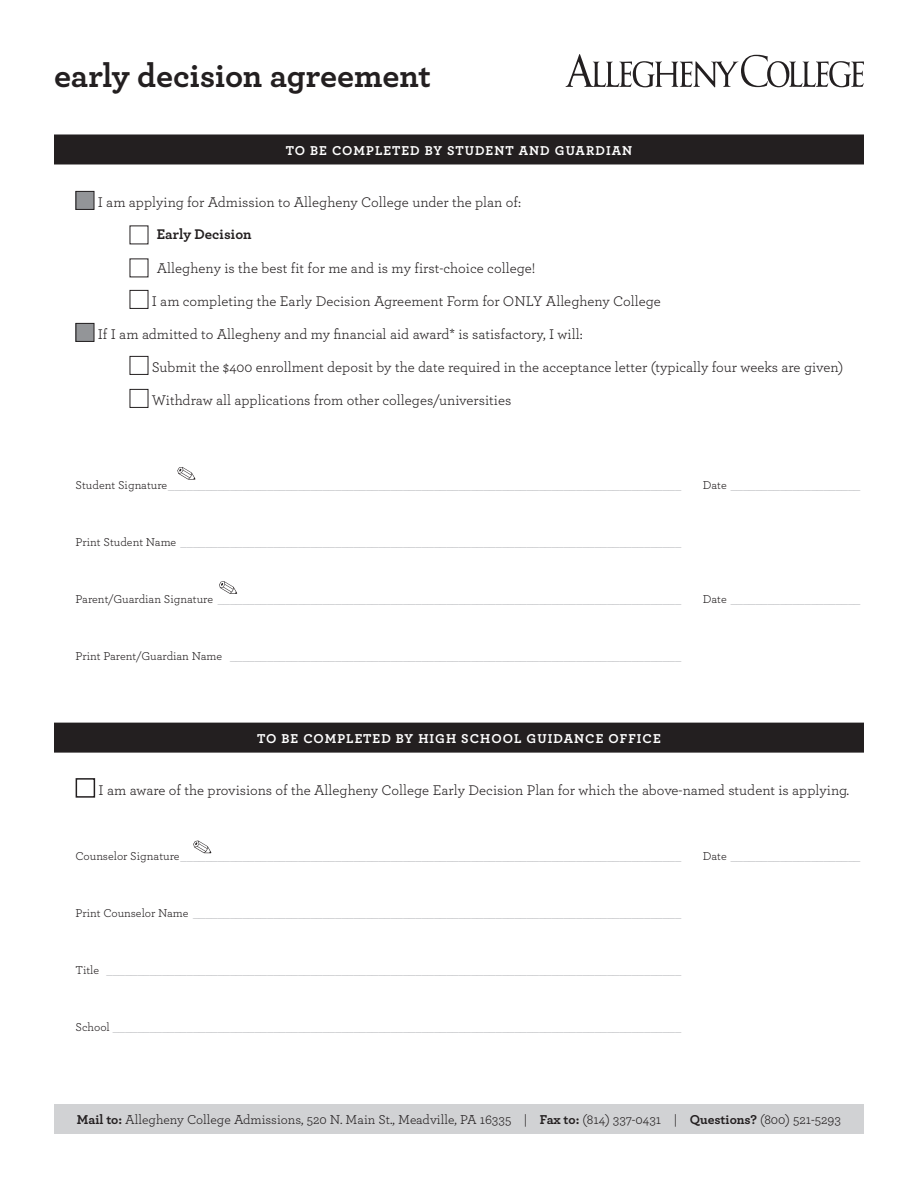
<style>
.page{position:relative;width:918px;height:1188px;background:#fff}
.page>*{position:absolute;margin:0;border:0;box-sizing:border-box;transform-origin:0 0}
.t1{font:700 33.9px "Archer";letter-spacing:-.005em;color:#231f20}
.t2{font:14.7px "Archer";color:#231f20}
.t3{font:700 14.7px "Archer";color:#231f20}
.t4{font:13.5px "Archer";color:#231f20}
.t5{font:700 13.5px "Archer";letter-spacing:.075em;color:#fff}
.t6{font:12px "Archer";color:#bcbdc0}
.s1{color:#231f20}
.s2{font-weight:700}
</style>
<div class="page">
<svg style="left:566px;top:54px;width:298px;height:34px"></svg>
<div style="left:76px;top:191px;width:18px;height:18px;background:#939598"></div>
<div style="left:76px;top:191px;width:18px;height:19px;border:1px solid #231f20"></div>
<div style="left:130px;top:290px;width:18px;height:19px;border:1px solid #231f20"></div>
<div style="left:76px;top:323px;width:18px;height:18px;background:#939598"></div>
<div style="left:76px;top:323px;width:18px;height:19px;border:1px solid #231f20"></div>
<div style="left:130px;top:356px;width:18px;height:19px;border:1px solid #231f20"></div>
<div style="left:130px;top:389px;width:18px;height:19px;border:1px solid #231f20"></div>
<div style="left:54px;top:134px;width:810px;height:30px;background:#231f20"></div>
<svg style="left:177px;top:467px;width:18px;height:13px"></svg>
<svg style="left:219px;top:581px;width:18px;height:13px"></svg>
<div style="left:54px;top:723px;width:810px;height:30px;background:#231f20"></div>
<svg style="left:193px;top:841px;width:18px;height:12px"></svg>
<div style="left:76px;top:778px;width:19px;height:20px;border:2px solid #231f20"></div>
<div style="left:54px;top:1104px;width:810px;height:30px;background:#d1d2d4"></div>
<p class="t1" style="left:54px;top:49px;width:378px">early decision agreement</p>
<p class="t5" style="left:286px;top:140px;width:348px">TO BE COMPLETED BY STUDENT AND GUARDIAN</p>
<p class="t2" style="left:98px;top:192px;width:425px">I am applying for Admission to Allegheny College under the plan of:</p>
<p class="t3" style="left:157px;top:223px;width:96px">Early Decision</p>
<p class="t2" style="left:157px;top:258px;width:380px">Allegheny is the best fit for me and is my first-choice college!</p>
<p class="t2" style="left:152px;top:291px;width:511px">I am completing the Early Decision Agreement Form for ONLY Allegheny College</p>
<p class="t2" style="left:98px;top:324px;width:486px">If I am admitted to Allegheny and my financial aid award* is satisfactory, I will:</p>
<p class="t2" style="left:152px;top:357px;width:693px">Submit the $400 enrollment deposit by the date required in the acceptance letter (typically four weeks are given)</p>
<p class="t2" style="left:152px;top:390px;width:361px">Withdraw all applications from other colleges/universities</p>
<p class="t6" style="left:76px;top:477px;width:607px"><span class="s1">Student Signature</span>___________________________________________________________________________________</p>
<p class="t6" style="left:703px;top:477px;width:159px"><span class="s1">Date</span> _____________________</p>
<p class="t6" style="left:76px;top:534px;width:607px"><span class="s1">Print Student Name</span> _________________________________________________________________________________</p>
<p class="t6" style="left:76px;top:591px;width:607px"><span class="s1">Parent/Guardian Signature</span> ___________________________________________________________________________</p>
<p class="t6" style="left:703px;top:591px;width:159px"><span class="s1">Date</span> _____________________</p>
<p class="t6" style="left:76px;top:648px;width:607px"><span class="s1">Print Parent/Guardian Name</span> _________________________________________________________________________</p>
<p class="t5" style="left:257px;top:728px;width:405px">TO BE COMPLETED BY HIGH SCHOOL GUIDANCE OFFICE</p>
<p class="t2" style="left:99px;top:780px;width:752px">I am aware of the provisions of the Allegheny College Early Decision Plan for which the above-named student is applying.</p>
<p class="t6" style="left:76px;top:848px;width:607px"><span class="s1">Counselor Signature</span>_________________________________________________________________________________</p>
<p class="t6" style="left:703px;top:848px;width:159px"><span class="s1">Date</span> _____________________</p>
<p class="t6" style="left:76px;top:905px;width:607px"><span class="s1">Print Counselor Name</span> _______________________________________________________________________________</p>
<p class="t6" style="left:76px;top:962px;width:607px"><span class="s1">Title</span> _____________________________________________________________________________________________</p>
<p class="t6" style="left:76px;top:1019px;width:607px"><span class="s1">School</span> ____________________________________________________________________________________________</p>
<p class="t4" style="left:77px;top:1110px;width:766px"><span class="s2">Mail to:</span> Allegheny College Admissions, 520 N. Main St., Meadville, PA 16335 | <span class="s2">Fax to:</span> (814) 337-0431 | <span class="s2">Questions?</span> (800) 521-5293</p>
</div>
